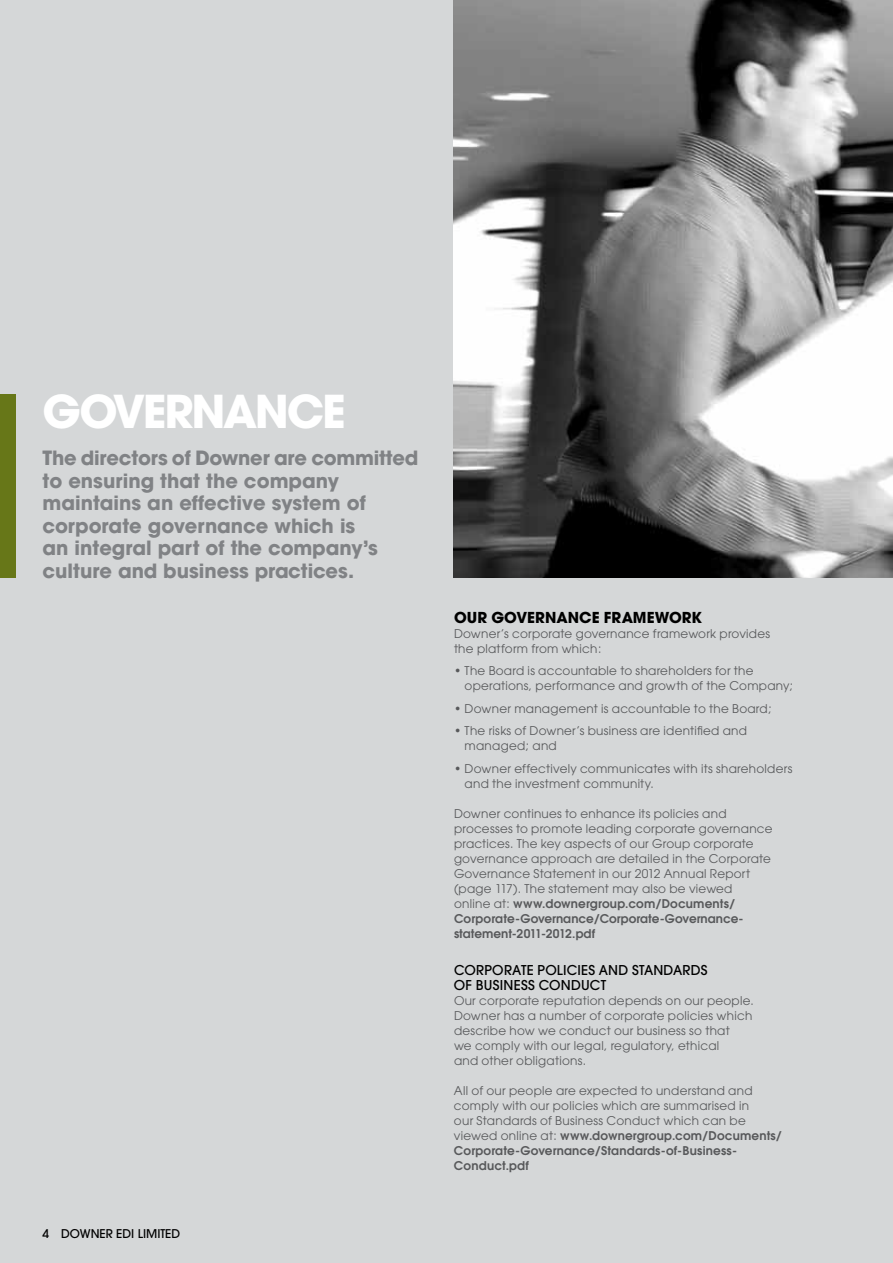
<style>
.page{position:relative;width:893px;height:1263px;background:#d5d7d8}
.page>*{position:absolute;margin:0;border:0;box-sizing:border-box;transform-origin:0 0}
.t1{font:700 45px "Avant Garde";letter-spacing:-.03em;color:#fff}
.t2{font:700 19.5px/22.5px "Avant Garde";color:#808285}
.t3{font:700 15px "Avant Garde";color:#000}
.t4{font:500 13.5px/15px "Avant Garde";letter-spacing:.015em;color:#000}
.t5{font:12px/15px "Avant Garde";letter-spacing:.02em;color:#58595b}
.t6{font:500 12px "Avant Garde";color:#000}
.s1{font-weight:600}
</style>
<div class="page">
<div style="left:0;top:394px;width:15px;height:183px;background:#677718"></div>
<img style="left:453px;top:0;width:440px;height:578px">
<h1 class="t1" style="left:43px;top:382px;width:305px">Governance</h1>
<h2 class="t2" style="left:43px;top:446px;width:377px">The directors of Downer are committed to ensuring that the company maintains an effective system of corporate governance which is<br>an integral part of the company’s culture and business practices.</h2>
<p class="t6" style="left:43px;top:1226px;width:138px">4 DOWNER EDI LIMITED</p>
<p class="t3" style="left:454px;top:607px;width:205px">OU R GOVERNANCE FRAMEWO</p>
<p class="t3" style="left:682px;top:607px;width:22px">RK</p>
<p class="t5" style="left:454px;top:626px;width:318px">Downer’s corporate governance framework provides the platform from which:</p>
<p class="t5" style="left:465px;top:663px;width:330px;text-indent:-11px">• The Board is accountable to shareholders for the operations, performance and growth of the Company;</p>
<p class="t5" style="left:454px;top:701px;width:319px">• Downer management is accountable to the Board;</p>
<p class="t5" style="left:465px;top:723px;width:284px;text-indent:-11px">• The risks of Downer’s business are identified and managed; and</p>
<p class="t5" style="left:465px;top:761px;width:329px;text-indent:-11px">• Downer effectively communicates with its shareholders and the investment community.</p>
<p class="t5" style="left:454px;top:806px;width:320px">Downer continues to enhance its policies and processes to promote leading corporate governance practices. The key aspects of our Group corporate governance approach are detailed in the Corporate Governance Statement in our 2012 Annual Report (page 117). The statement may also be viewed<br>online at: <span class="s1">www.downergroup.com/Documents/ Corporate-Governance/Corporate-Governance&shy;statement-2011-2012.pdf</span></p>
<p class="t4" style="left:454px;top:963px;width:238px">COR PORATE POLICIES AND STANDARDS<br>OF BUSINESS CONDUCT</p>
<p class="t5" style="left:454px;top:993px;width:301px">Our corporate reputation depends on our people.<br>Downer has a number of corporate policies which describe how we conduct our business so that<br>we comply with our legal, regulatory, ethical<br>and other obligations.</p>
<p class="t5" style="left:454px;top:1083px;width:329px">All of our people are expected to understand and comply with our policies which are summarised in<br>our Standards of Business Conduct which can be viewed online at: <span class="s1">www.downergroup.com/Documents/ Corporate-Governance/Standards-of-Business-Conduct.pdf</span></p>
</div>
